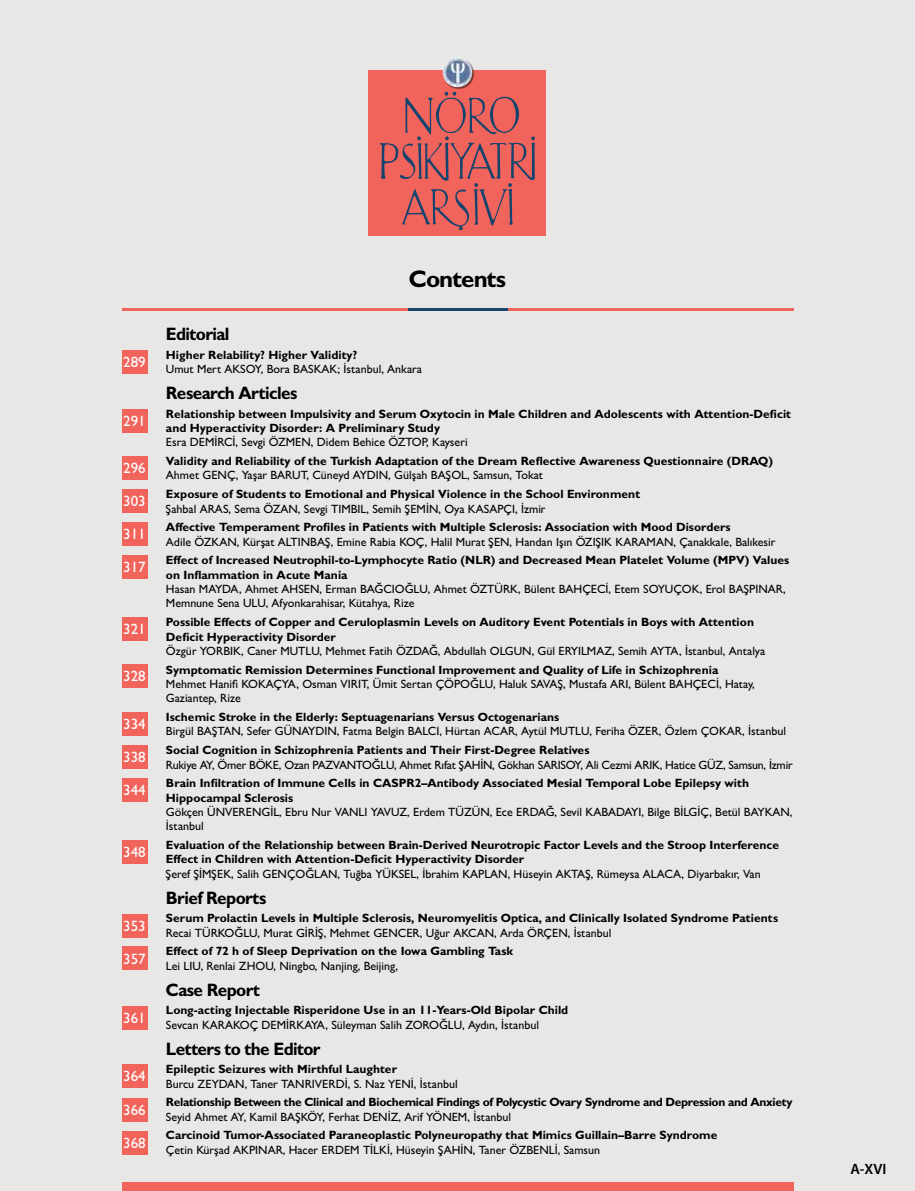
<style>
.page{position:relative;width:915px;height:1191px;background:#fff}
.page>*{position:absolute;margin:0;border:0;box-sizing:border-box;transform-origin:0 0}
.t1{font:700 24px "Gill Sans MT Pro";letter-spacing:-.04em;color:#000}
.t2{font:700 18px "Gill Sans MT Pro";letter-spacing:-.035em;color:#000;scale:.95 1}
.t3{font:500 15px/33px "Gill Sans MT Pro";color:#fff}
.t4{font:600 15px "Myriad Pro";color:#000}
.t5{font:700 12px/14.4px "Gill Sans MT Pro";color:#000}
.t6{font:500 12px/14.4px "Gill Sans MT Pro";color:#000}
.t7{font:700 12px "Gill Sans MT Pro";letter-spacing:-.03em;color:#000}
.t8{font:500 12px "Gill Sans MT Pro";letter-spacing:-.02em;color:#000}
</style>
<div class="page">
<div style="left:0;top:0;width:914px;height:1191px;background:#e8e7e5"></div>
<div style="left:369px;top:70px;width:177px;height:166px;background:#f1645c"></div>
<svg style="left:379px;top:92px;width:156px;height:138px"></svg>
<div style="left:443px;top:58px;width:31px;height:32px;background:#000;opacity:.5"></div>
<img style="left:442px;top:57px;width:30px;height:30px;border-radius:15px">
<div style="left:122px;top:1182px;width:670px;height:9px;background:#f1645c"></div>
<hr style="left:122px;top:308px;width:670px;height:3px;background:#f1645c">
<hr style="left:407px;top:308px;width:100px;height:3px;background:#154770">
<div style="left:122px;top:409px;width:25px;height:23px;background:#f1645c"></div>
<div style="left:122px;top:350px;width:25px;height:23px;background:#f1645c"></div>
<div style="left:122px;top:456px;width:25px;height:23px;background:#f1645c"></div>
<div style="left:122px;top:489px;width:25px;height:23px;background:#f1645c"></div>
<div style="left:122px;top:523px;width:25px;height:23px;background:#f1645c"></div>
<div style="left:122px;top:556px;width:25px;height:23px;background:#f1645c"></div>
<div style="left:122px;top:617px;width:25px;height:23px;background:#f1645c"></div>
<div style="left:122px;top:664px;width:25px;height:24px;background:#f1645c"></div>
<div style="left:122px;top:712px;width:25px;height:23px;background:#f1645c"></div>
<div style="left:122px;top:745px;width:25px;height:24px;background:#f1645c"></div>
<div style="left:122px;top:778px;width:25px;height:23px;background:#f1645c"></div>
<div style="left:122px;top:840px;width:25px;height:23px;background:#f1645c"></div>
<div style="left:122px;top:914px;width:25px;height:23px;background:#f1645c"></div>
<div style="left:122px;top:947px;width:25px;height:23px;background:#f1645c"></div>
<div style="left:122px;top:1006px;width:25px;height:23px;background:#f1645c"></div>
<div style="left:122px;top:1064px;width:25px;height:23px;background:#f1645c"></div>
<div style="left:122px;top:1098px;width:25px;height:23px;background:#f1645c"></div>
<div style="left:122px;top:1131px;width:25px;height:23px;background:#f1645c"></div>
<p class="t3" style="left:123px;top:345px;width:24px">289</p>
<p class="t3" style="left:123px;top:404px;width:24px">291</p>
<p class="t3" style="left:123px;top:451px;width:24px;line-height:32.5px">296<br>303</p>
<p class="t3" style="left:123px;top:518px;width:24px">311<br>317</p>
<p class="t3" style="left:123px;top:612px;width:24px">321</p>
<p class="t3" style="left:123px;top:659px;width:24px">328</p>
<p class="t3" style="left:123px;top:707px;width:24px">334</p>
<p class="t3" style="left:123px;top:741px;width:24px">338<br>344</p>
<p class="t3" style="left:123px;top:835px;width:24px">348</p>
<p class="t3" style="left:123px;top:909px;width:24px">353<br>357</p>
<p class="t3" style="left:123px;top:1001px;width:24px">361</p>
<p class="t3" style="left:123px;top:1059px;width:24px">364</p>
<p class="t3" style="left:123px;top:1093px;width:24px">366<br>368</p>
<h1 class="t1" style="left:408px;top:264px;width:99px">Contents</h1>
<h2 class="t2" style="left:166px;top:323px;width:68px">Editorial</h2>
<p class="t5" style="left:166px;top:347px;width:193px">Higher Relability? Higher Validity?</p>
<p class="t6" style="left:166px;top:362px;width:257px">Umut Mert AKSOY, Bora BASKAK; İstanbul, Ankara</p>
<h2 class="t2" style="left:166px;top:382px;width:140px">Research Articles</h2>
<p class="t5" style="left:166px;top:406px;width:626px">Relationship between Impulsivity and Serum Oxytocin in Male Children and Adolescents with Attention-Deficit and Hyperactivity Disorder: A Preliminary Study</p>
<p class="t6" style="left:166px;top:435px;width:303px">Esra DEMİRCİ, Sevgi ÖZMEN, Didem Behice ÖZTOP, Kayseri</p>
<p class="t5" style="left:166px;top:453px;width:608px">Validity and Reliability of the Turkish Adaptation of the Dream Reflective Awareness Questionnaire (DRAQ)</p>
<p class="t6" style="left:166px;top:468px;width:378px">Ahmet GENÇ, Yaşar BARUT, Cüneyd AYDIN, Gülşah BAŞOL, Samsun, Tokat</p>
<p class="t5" style="left:166px;top:486px;width:475px">Exposure of Students to Emotional and Physical Violence in the School Environment</p>
<p class="t6" style="left:166px;top:501px;width:381px">Şahbal ARAS, Sema ÖZAN, Sevgi TIMBIL, Semih ŞEMİN, Oya KASAPÇI, İzmir</p>
<p class="t5" style="left:166px;top:520px;width:566px">Affective Temperament Profiles in Patients with Multiple Sclerosis: Association with Mood Disorders</p>
<p class="t6" style="left:166px;top:534px;width:611px">Adile ÖZKAN, Kürşat ALTINBAŞ, Emine Rabia KOÇ, Halil Murat ŞEN, Handan Işın ÖZIŞIK KARAMAN, Çanakkale, Balıkesir</p>
<p class="t5" style="left:166px;top:553px;width:624px">Effect of Increased Neutrophil-to-Lymphocyte Ratio (NLR) and Decreased Mean Platelet Volume (MPV) Values on Inflammation in Acute Mania</p>
<p class="t6" style="left:166px;top:582px;width:621px">Hasan MAYDA, Ahmet AHSEN, Erman BAĞCIOĞLU, Ahmet ÖZTÜRK, Bülent BAHÇECİ, Etem SOYUÇOK, Erol BAŞPINAR,<br>Memnune Sena ULU, Afyonkarahisar, Kütahya, Rize</p>
<p class="t5" style="left:166px;top:614px;width:589px">Possible Effects of Copper and Ceruloplasmin Levels on Auditory Event Potentials in Boys with Attention<br>Deficit Hyperactivity Disorder</p>
<p class="t6" style="left:166px;top:643px;width:600px">Özgür YORBIK, Caner MUTLU, Mehmet Fatih ÖZDAĞ, Abdullah OLGUN, Gül ERYILMAZ, Semih AYTA, İstanbul, Antalya</p>
<p class="t5" style="left:166px;top:662px;width:553px">Symptomatic Remission Determines Functional Improvement and Quality of Life in Schizophrenia</p>
<p class="t6" style="left:166px;top:676px;width:590px">Mehmet Hanifi KOKAÇYA, Osman VIRIT, Ümit Sertan ÇÖPOĞLU, Haluk SAVAŞ, Mustafa ARI, Bülent BAHÇECİ, Hatay,<br>Gaziantep, Rize</p>
<p class="t5" style="left:166px;top:709px;width:395px">Ischemic Stroke in the Elderly: Septuagenarians Versus Octogenarians</p>
<p class="t6" style="left:166px;top:724px;width:621px">Birgül BAŞTAN, Sefer GÜNAYDIN, Fatma Belgin BALCI, Hürtan ACAR, Aytül MUTLU, Feriha ÖZER, Özlem ÇOKAR, İstanbul</p>
<p class="t5" style="left:166px;top:742px;width:425px">Social Cognition in Schizophrenia Patients and Their First-Degree Relatives</p>
<p class="t8" style="left:166px;top:757px;width:628px">Rukiye AY, Ömer BÖKE, Ozan PAZVANTOĞLU, Ahmet Rıfat ŞAHİN, Gökhan SARISOY, Ali Cezmi ARIK, Hatice GÜZ, Samsun, İzmir</p>
<p class="t5" style="left:166px;top:775px;width:584px">Brain Infiltration of Immune Cells in CASPR2–Antibody Associated Mesial Temporal Lobe Epilepsy with<br>Hippocampal Sclerosis</p>
<p class="t6" style="left:166px;top:804px;width:628px">Gökçen ÜNVERENGİL, Ebru Nur VANLI YAVUZ, Erdem TÜZÜN, Ece ERDAĞ, Sevil KABADAYI, Bilge BİLGİÇ, Betül BAYKAN,<br>İstanbul</p>
<p class="t5" style="left:166px;top:837px;width:614px">Evaluation of the Relationship between Brain-Derived Neurotropic Factor Levels and the Stroop Interference<br>Effect in Children with Attention-Deficit Hyperactivity Disorder</p>
<p class="t6" style="left:166px;top:866px;width:596px">Şeref ŞİMŞEK, Salih GENÇOĞLAN, Tuğba YÜKSEL, İbrahim KAPLAN, Hüseyin AKTAŞ, Rümeysa ALACA, Diyarbakır, Van</p>
<h2 class="t2" style="left:166px;top:886px;width:107px">Brief Reports</h2>
<p class="t5" style="left:166px;top:911px;width:613px">Serum Prolactin Levels in Multiple Sclerosis, Neuromyelitis Optica, and Clinically Isolated Syndrome Patients</p>
<p class="t6" style="left:166px;top:925px;width:447px">Recai TÜRKOĞLU, Murat GİRİŞ, Mehmet GENCER, Uğur AKCAN, Arda ÖRÇEN, İstanbul</p>
<p class="t5" style="left:166px;top:944px;width:349px">Effect of 72 h of Sleep Deprivation on the Iowa Gambling Task</p>
<p class="t6" style="left:166px;top:958px;width:233px">Lei LIU, Renlai ZHOU, Ningbo, Nanjing, Beijing,</p>
<h2 class="t2" style="left:166px;top:978px;width:101px">Case Report</h2>
<p class="t5" style="left:166px;top:1003px;width:404px">Long-acting Injectable Risperidone Use in an 11-Years-Old Bipolar Child</p>
<p class="t6" style="left:166px;top:1017px;width:374px">Sevcan KARAKOÇ DEMİRKAYA, Süleyman Salih ZOROĞLU, Aydın, İstanbul</p>
<h2 class="t2" style="left:166px;top:1037px;width:164px">Letters to the Editor</h2>
<p class="t5" style="left:166px;top:1061px;width:232px">Epileptic Seizures with Mirthful Laughter</p>
<p class="t6" style="left:166px;top:1076px;width:293px">Burcu ZEYDAN, Taner TANRIVERDİ, S. Naz YENİ, İstanbul</p>
<p class="t7" style="left:166px;top:1095px;width:627px">Relationship Between the Clinical and Biochemical Findings of Polycystic Ovary Syndrome and Depression and Anxiety</p>
<p class="t6" style="left:166px;top:1109px;width:346px">Seyid Ahmet AY, Kamil BAŞKÖY, Ferhat DENİZ, Arif YÖNEM, İstanbul</p>
<p class="t5" style="left:166px;top:1128px;width:553px">Carcinoid Tumor-Associated Paraneoplastic Polyneuropathy that Mimics Guillain–Barre Syndrome</p>
<p class="t6" style="left:166px;top:1142px;width:435px">Çetin Kürşad AKPINAR, Hacer ERDEM TİLKİ, Hüseyin ŞAHİN, Taner ÖZBENLİ, Samsun</p>
<p class="t4" style="left:850px;top:1159px;width:37px">A-XVI</p>
</div>
